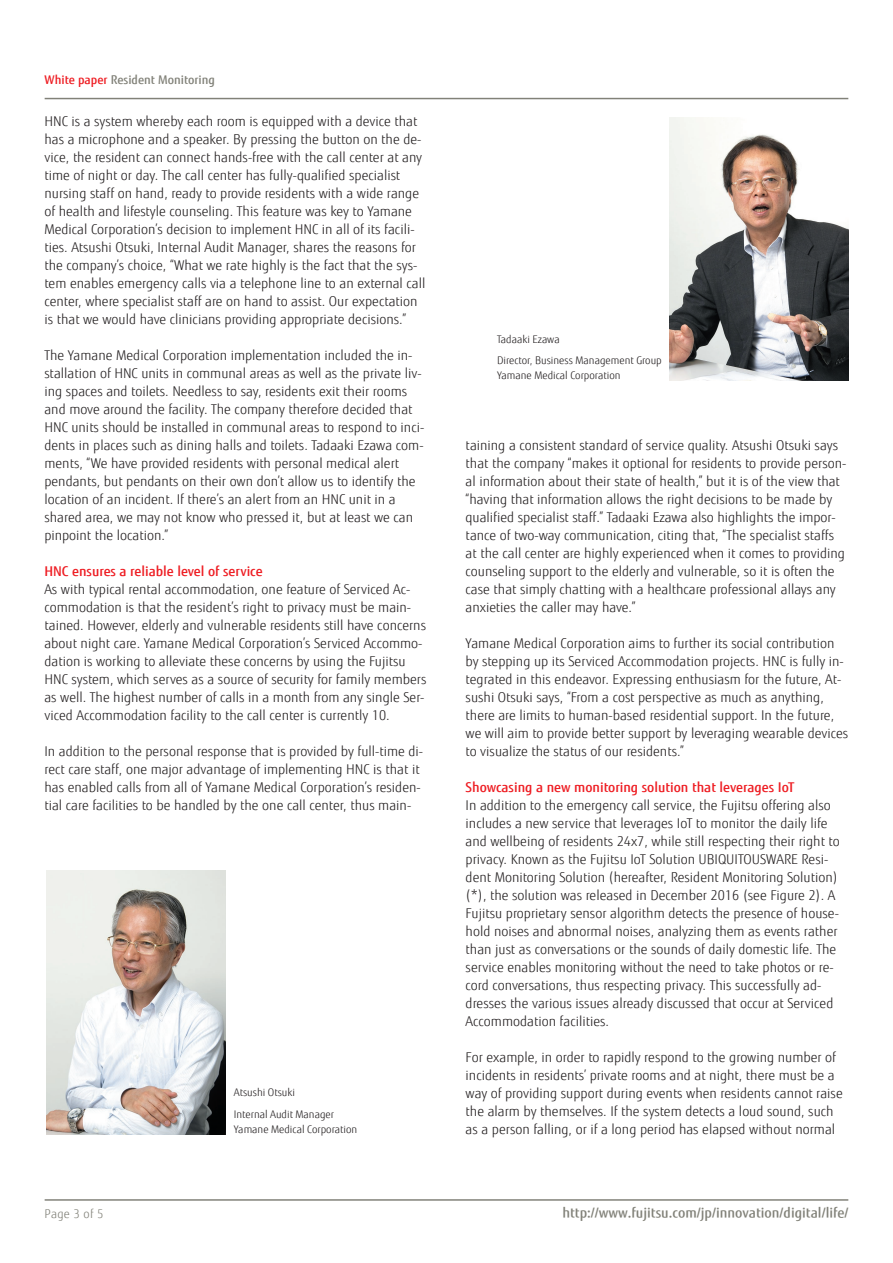
<style>
.page{position:relative;width:893px;height:1263px;background:#fff}
.page>*{position:absolute;margin:0;border:0;box-sizing:border-box;transform-origin:0 0}
.copy{font:300 13.5px/18px "Fujitsu Sans";color:#231f20}
.Chapter_headline{font:500 13.5px "Fujitsu Sans";color:#ee1d23}
.t1{font:12px "FUJI Shin Go Medium";color:#818178}
.t2{font:500 12px "Fujitsu Sans";color:#818178}
.t3{font:300 12px "Fujitsu Sans";letter-spacing:.02em;color:#818178}
.name{font:300 10.5px "Fujitsu Sans";color:#231f20}
.s1{color:#ee1d23}
</style>
<div class="page">
<hr style="left:45px;top:1199px;width:803px;height:2px;background:#818178">
<hr style="left:45px;top:98px;width:803px;height:1px;background:#818178">
<img style="left:670px;top:117px;width:178px;height:264px">
<img style="left:47px;top:870px;width:178px;height:264px">
<p class="t2" style="left:45px;top:72px;width:172px"><span class="s1">White paper</span> Resident Monitoring</p>
<p class="copy" style="left:44px;top:112px;width:382px">HNC is a system whereby each room is equipped with a device that has a microphone and a speaker. By pressing the button on the de&shy;vice, the resident can connect hands-free with the call center at any time of night or day. The call center has fully-qualified specialist nursing staff on hand, ready to provide residents with a wide range of health and lifestyle counseling. This feature was key to Yamane Medical Corporation’s decision to implement HNC in all of its facili&shy;ties. Atsushi Otsuki, Internal Audit Manager, shares the reasons for the company’s choice, “What we rate highly is the fact that the sys&shy;tem enables emergency calls via a telephone line to an external call center, where specialist staff are on hand to assist. Our expectation is that we would have clinicians providing appropriate decisions.”</p>
<p class="copy" style="left:44px;top:346px;width:381px">The Yamane Medical Corporation implementation included the in&shy;stallation of HNC units in communal areas as well as the private liv&shy;ing spaces and toilets. Needless to say, residents exit their rooms and move around the facility. The company therefore decided that HNC units should be installed in communal areas to respond to inci&shy;dents in places such as dining halls and toilets. Tadaaki Ezawa com&shy;ments, “We have provided residents with personal medical alert pendants, but pendants on their own don’t allow us to identify the location of an incident. If there’s an alert from an HNC unit in a shared area, we may not know who pressed it, but at least we can pinpoint the location.”</p>
<p class="Chapter_headline" style="left:44px;top:563px;width:220px">HNC ensures a reliable level of service</p>
<p class="copy" style="left:44px;top:580px;width:384px">As with typical rental accommodation, one feature of Serviced Ac&shy;commodation is that the resident’s right to privacy must be main&shy;tained. However, elderly and vulnerable residents still have concerns about night care. Yamane Medical Corporation’s Serviced Accommo&shy;dation is working to alleviate these concerns by using the Fujitsu HNC system, which serves as a source of security for family members as well. The highest number of calls in a month from any single Ser&shy;viced Accommodation facility to the call center is currently 10.</p>
<p class="copy" style="left:44px;top:742px;width:380px">In addition to the personal response that is provided by full-time di&shy;rect care staff, one major advantage of implementing HNC is that it has enabled calls from all of Yamane Medical Corporation’s residen&shy;tial care facilities to be handled by the one call center, thus main-</p>
<p class="t3" style="left:45px;top:1207px;width:60px">Page 3 of 5</p>
<p class="name" style="left:234px;top:1086px;width:63px">Atsushi Otsuki</p>
<p class="name" style="left:234px;top:1108px;width:102px">Internal Audit Manager</p>
<p class="name" style="left:234px;top:1123px;width:125px">Yamane Medical Corporation</p>
<p class="name" style="left:497px;top:333px;width:64px">Tadaaki Ezawa</p>
<p class="name" style="left:497px;top:354px;width:166px">Director, Business Management Group</p>
<p class="name" style="left:497px;top:369px;width:125px">Yamane Medical Corporation</p>
<p class="copy" style="left:466px;top:436px;width:382px">taining a consistent standard of service quality. Atsushi Otsuki says that the company “makes it optional for residents to provide person&shy;al information about their state of health,” but it is of the view that “having that information allows the right decisions to be made by qualified specialist staff.” Tadaaki Ezawa also highlights the impor&shy;tance of two-way communication, citing that, “The specialist staffs at the call center are highly experienced when it comes to providing counseling support to the elderly and vulnerable, so it is often the case that simply chatting with a healthcare professional allays any anxieties the caller may have.”</p>
<p class="copy" style="left:466px;top:634px;width:384px">Yamane Medical Corporation aims to further its social contribution by stepping up its Serviced Accommodation projects. HNC is fully in&shy;tegrated in this endeavor. Expressing enthusiasm for the future, At&shy;sushi Otsuki says, “From a cost perspective as much as anything, there are limits to human-based residential support. In the future, we will aim to provide better support by leveraging wearable devices to visualize the status of our residents.”</p>
<p class="Chapter_headline" style="left:466px;top:779px;width:330px">Showcasing a new monitoring solution that leverages IoT</p>
<p class="copy" style="left:466px;top:796px;width:376px">In addition to the emergency call service, the Fujitsu offering also includes a new service that leverages IoT to monitor the daily life and wellbeing of residents 24x7, while still respecting their right to privacy. Known as the Fujitsu IoT Solution UBIQUITOUSWARE Resi&shy;dent Monitoring Solution (hereafter, Resident Monitoring Solution) (*), the solution was released in December 2016 (see Figure 2). A Fujitsu proprietary sensor algorithm detects the presence of house&shy;hold noises and abnormal noises, analyzing them as events rather than just as conversations or the sounds of daily domestic life. The service enables monitoring without the need to take photos or re&shy;cord conversations, thus respecting privacy. This successfully ad&shy;dresses the various issues already discussed that occur at Serviced Accommodation facilities.</p>
<p class="copy" style="left:466px;top:1048px;width:379px">For example, in order to rapidly respond to the growing number of incidents in residents’ private rooms and at night, there must be a way of providing support during events when residents cannot raise the alarm by themselves. If the system detects a loud sound, such as a person falling, or if a long period has elapsed without normal</p>
<p class="t1" style="left:562px;top:1204px;width:288px">http://www.fujitsu.com/jp/innovation/digital/life/</p>
</div>
